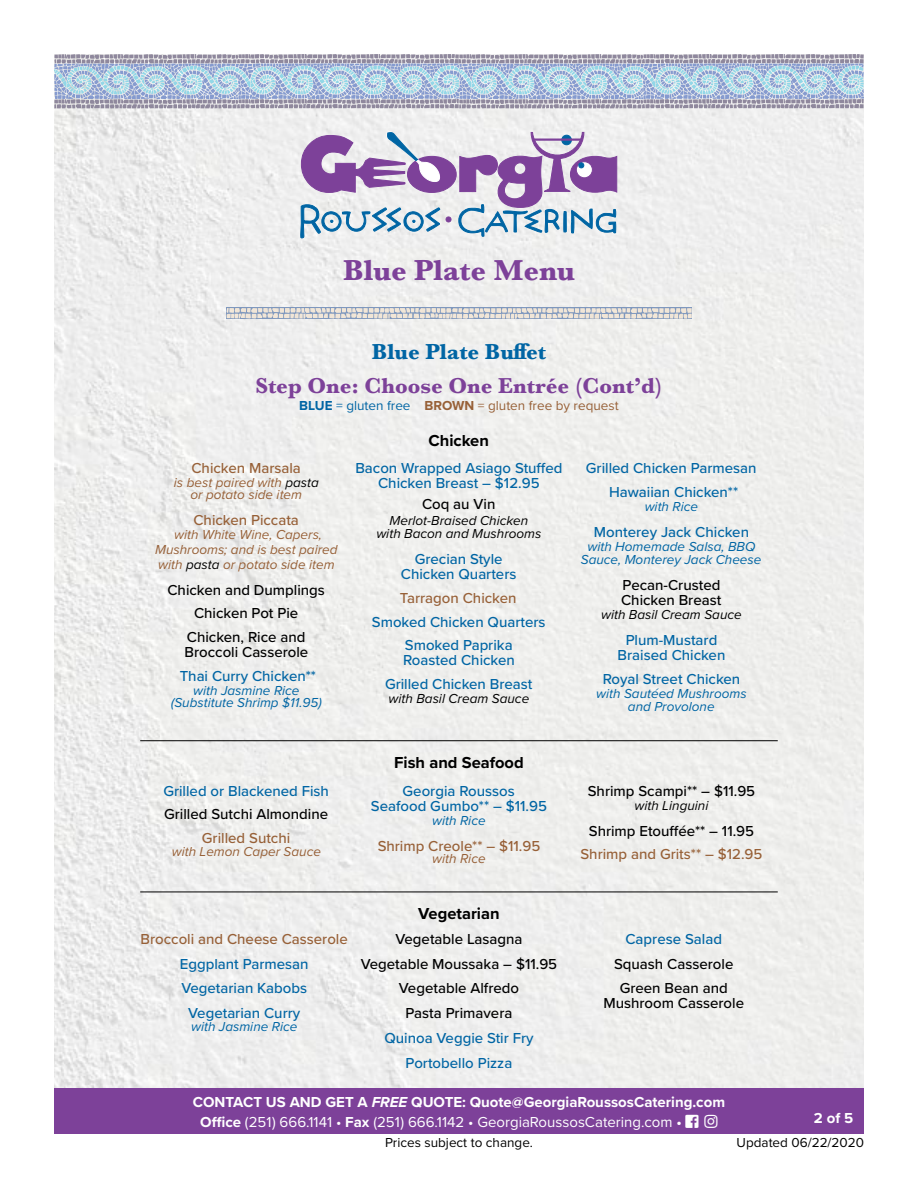
<style>
.page{position:relative;width:918px;height:1188px;background:#fff}
.page>*{position:absolute;margin:0;border:0;box-sizing:border-box;transform-origin:0 0}
.t1{font:700 30px "Baskerville";color:#7d4199}
.t2{font:700 22.5px "Baskerville";color:#7d4199}
.t3{font:700 22.5px "Baskerville";color:#0065a4}
.t4{font:700 16.5px "Proxima Nova";color:#000}
.t5{font:500 15px/15px "Proxima Nova";color:#0065a4;text-align:center}
.t6{font:500 15px/24.8px "Proxima Nova";color:#000;text-align:center}
.t7{font:700 15px/19.5px "Proxima Nova";color:#fff;text-align:center}
.t8{font:500 15px "Proxima Nova";color:#976037}
.t9{font:italic 13.5px/13.5px "Proxima Nova";color:#0065a4;text-align:center}
.t10{font:italic 13.5px/14.7px "Proxima Nova";color:#976037;text-align:center}
.t11{font:italic 13.5px/13.5px "Proxima Nova";color:#000;text-align:center}
.t12{font:13.5px "Proxima Nova";color:#976037}
.t13{font:13.5px "Proxima Nova";color:#000}
.s1{font-weight:700;color:#0065a4}
.s2{color:#0065a4}
.s3{font-weight:700}
.s4{color:#000}
.s5{font-style:italic}
.s6{font-weight:400}
.s7{font-weight:600}
</style>
<div class="page">
<div style="left:54px;top:108px;width:810px;height:980px;background:#eeeeed"></div>
<div style="left:54px;top:1088px;width:810px;height:46px;background:#7d4199"></div>
<svg style="left:54px;top:54px;width:810px;height:54px;background:#afbed2"></svg>
<svg style="left:300px;top:131px;width:318px;height:107px"></svg>
<div style="left:226px;top:307px;width:466px;height:12px;background:#7f98bd"></div>
<svg style="left:227px;top:308px;width:465px;height:11px;background:#c9cace"></svg>
<hr style="left:140px;top:740px;width:638px;height:1px;background:#000">
<hr style="left:140px;top:892px;width:638px;height:1px;background:#000">
<h1 class="t1" style="left:343px;top:249px;width:233px">Blue Plate Menu</h1>
<h2 class="t3" style="left:372px;top:336px;width:176px">Blue Plate Buffet</h2>
<h2 class="t2" style="left:255px;top:370px;width:409px">Step One: Choose One Entrée (Cont’d)</h2>
<p class="t12" style="left:299px;top:396px;width:321px"><span class="s1">BLUE</span> <span class="s2">= gluten free</span> <span class="s3">BROWN</span> = gluten free by request</p>
<p class="t8" style="left:191px;top:457px;width:111px">Chicken Marsala</p>
<p class="t10" style="left:174px;top:476px;width:147px;line-height:12px">is best paired with <span class="s4">pasta </span>or potato side item</p>
<p class="t8" style="left:193px;top:509px;width:107px">Chicken Piccata</p>
<p class="t10" style="left:155px;top:527px;width:184px">with White Wine, Capers,<br>Mushrooms; and is best paired with <span class="s4">pasta</span> or potato side item</p>
<p class="t6" style="left:167px;top:577px;width:159px;line-height:23.7px">Chicken and Dumplings<br>Chicken Pot Pie<br>Chicken, Rice and</p>
<p class="t6" style="left:185px;top:639px;width:125px">Broccoli Casserole</p>
<p class="t5" style="left:180px;top:668px;width:138px">Thai Curry Chicken**</p>
<p class="t9" style="left:171px;top:684px;width:152px;line-height:12px">with Jasmine Rice (Substitute Shrimp $11.95)</p>
<p class="t4" style="left:428px;top:428px;width:62px">Chicken</p>
<p class="t5" style="left:355px;top:460px;width:209px">Bacon Wrapped Asiago Stuffed<br>Chicken Breast – $12.95</p>
<p class="t6" style="left:422px;top:491px;width:75px">Coq au Vin</p>
<p class="t11" style="left:376px;top:513px;width:167px">Merlot-Braised Chicken with Bacon and Mushrooms</p>
<p class="t5" style="left:401px;top:551px;width:117px">Grecian Style<br>Chicken Quarters</p>
<p class="t8" style="left:400px;top:587px;width:118px">Tarragon Chicken</p>
<p class="t5" style="left:372px;top:609px;width:175px;line-height:23.7px">Smoked Chicken Quarters<br>Smoked Paprika</p>
<p class="t5" style="left:385px;top:648px;width:149px;line-height:23.7px">Roasted Chicken<br>Grilled Chicken Breast</p>
<p class="t11" style="left:389px;top:691px;width:142px">with Basil Cream Sauce</p>
<p class="t5" style="left:163px;top:783px;width:167px">Grilled or Blackened Fish</p>
<p class="t6" style="left:164px;top:801px;width:165px">Grilled Sutchi Almondine</p>
<p class="t8" style="left:202px;top:827px;width:90px">Grilled Sutchi</p>
<p class="t10" style="left:172px;top:843px;width:151px">with Lemon Caper Sauce</p>
<p class="t4" style="left:394px;top:750px;width:131px">Fish and Seafood</p>
<p class="t5" style="left:371px;top:783px;width:178px">Georgia Roussos<br>Seafood Gumbo** – $11.95</p>
<p class="t9" style="left:432px;top:813px;width:55px">with Rice</p>
<p class="t8" style="left:378px;top:834px;width:164px">Shrimp Creole** – $11.95</p>
<p class="t10" style="left:432px;top:851px;width:55px">with Rice</p>
<p class="t8" style="left:141px;top:928px;width:209px">Broccoli and Cheese Casserole</p>
<p class="t5" style="left:180px;top:951px;width:130px;line-height:24.8px">Eggplant Parmesan<br>Vegetarian Kabobs<br>Vegetarian Curry</p>
<p class="t9" style="left:191px;top:1019px;width:108px">with Jasmine Rice</p>
<p class="t4" style="left:418px;top:901px;width:83px">Vegetarian</p>
<p class="t6" style="left:361px;top:926px;width:198px">Vegetable Lasagna<br>Vegetable Moussaka – $11.95<br>Vegetable Alfredo<br>Pasta Primavera</p>
<p class="t5" style="left:384px;top:1025px;width:151px;line-height:24.8px">Quinoa Veggie Stir Fry<br>Portobello Pizza</p>
<p class="t5" style="left:586px;top:456px;width:172px;line-height:23.7px">Grilled Chicken Parmesan<br>Hawaiian Chicken**</p>
<p class="t9" style="left:645px;top:499px;width:55px">with Rice</p>
<p class="t5" style="left:594px;top:524px;width:157px">Monterey Jack Chicken</p>
<p class="t9" style="left:581px;top:539px;width:182px">with Homemade Salsa, BBQ<br>Sauce, Monterey Jack Cheese</p>
<p class="t6" style="left:621px;top:577px;width:102px;line-height:15px;text-align:left">Pecan-Crusted<br>Chicken Breast</p>
<p class="t11" style="left:601px;top:607px;width:142px">with Basil Cream Sauce</p>
<p class="t5" style="left:618px;top:632px;width:109px">Plum-Mustard<br>Braised Chicken</p>
<p class="t5" style="left:603px;top:671px;width:139px">Royal Street Chicken</p>
<p class="t9" style="left:596px;top:686px;width:152px">with Sautéed Mushrooms and Provolone</p>
<p class="t6" style="left:588px;top:778px;width:169px">Shrimp Scampi** – $11.95</p>
<p class="t11" style="left:634px;top:798px;width:76px">with Linguini</p>
<p class="t6" style="left:589px;top:818px;width:167px">Shrimp Etouffée** – 11.95</p>
<p class="t8" style="left:580px;top:843px;width:184px">Shrimp and Grits** – $12.95</p>
<p class="t5" style="left:625px;top:931px;width:98px">Caprese Salad</p>
<p class="t6" style="left:614px;top:951px;width:121px">Squash Casserole<br>Green Bean and</p>
<p class="t6" style="left:603px;top:990px;width:142px">Mushroom Casserole</p>
<p class="t7" style="left:193px;top:1092px;width:534px">CONTACT US AND GET A <span class="s5">FREE</span> QUOTE: Quote@GeorgiaRoussosCatering.com<br>Office <span class="s6">(251) 666.1141 •</span> Fax <span class="s6">(251) 666.1142 • GeorgiaRoussosCatering.com</span> <span class="s7">•</span> □□▲❑◆ ■▲▼</p>
<p class="t13" style="left:385px;top:1132px;width:149px">Prices subject to change.</p>
<p class="t13" style="left:737px;top:1132px;width:129px">Updated 06/22/2020</p>
<p class="t7" style="left:814px;top:1108px;width:41px">2 of 5</p>
</div>
